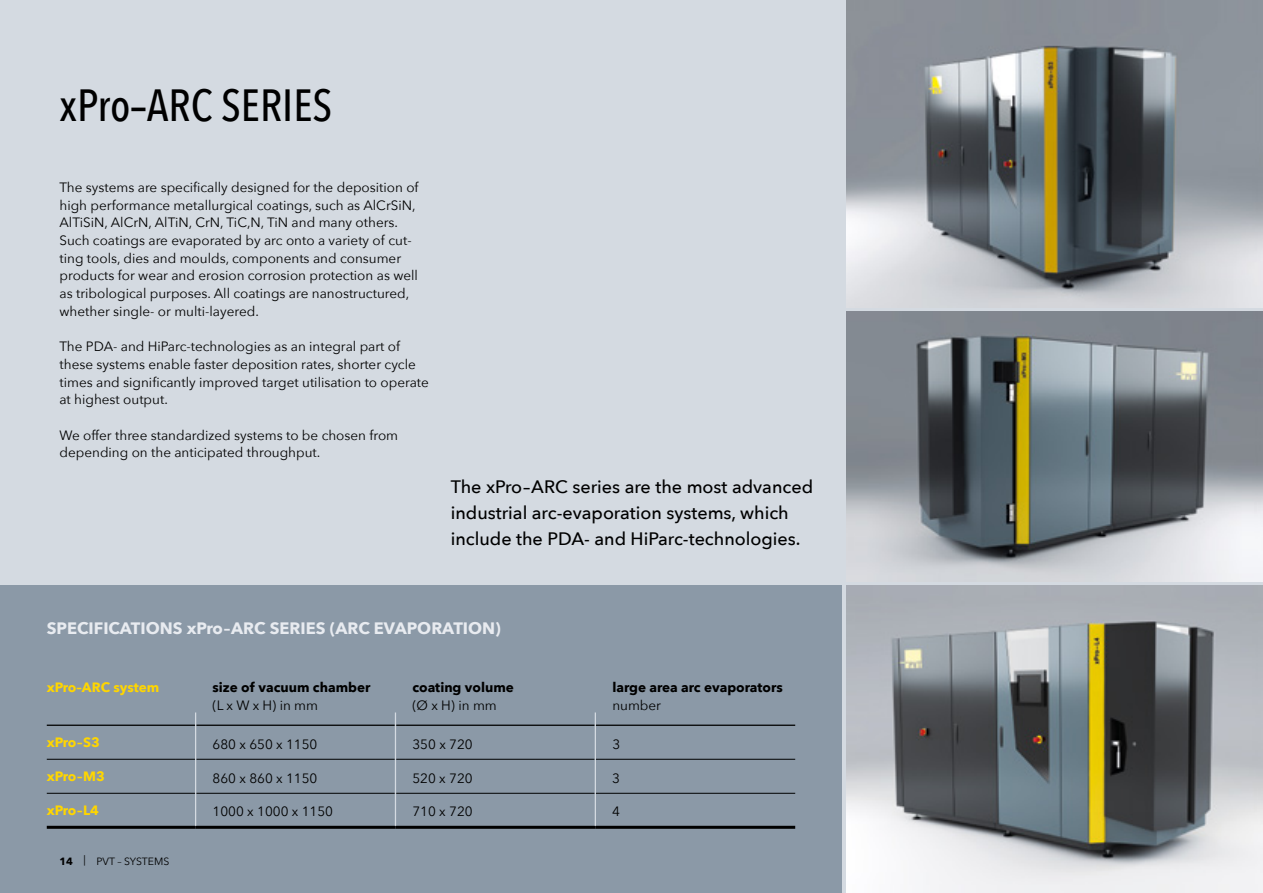
<style>
.page{position:relative;width:1263px;height:893px;background:#d4dae1}
.page>*{position:absolute;margin:0;border:0;box-sizing:border-box;transform-origin:0 0}
.t1{font:500 45px "Avenir Next Condensed";color:#000}
.t2{font:500 18px/26.2px "Avenir Next";color:#000}
.t3{font:700 16.5px "Avenir Next";color:#e8ebf0}
.t4{font:13.5px/17.7px "Avenir Next";color:#000}
.t5{font:700 13.5px "Avenir Next";color:#000}
.t6{font:700 13.5px "Avenir Next";color:#ffd600}
.t7{font:10.5px "Avenir Next";color:#000}
.s1{font-weight:700}
</style>
<div class="page">
<div style="left:0;top:586px;width:842px;height:307px;background:#8b99a7"></div>
<img style="left:846px;top:586px;width:417px;height:307px">
<img style="left:846px;top:0;width:417px;height:307px">
<img style="left:846px;top:312px;width:417px;height:269px">
<hr style="left:47px;top:725px;width:148px;height:1px;background:#000">
<hr style="left:196px;top:725px;width:199px;height:1px;background:#000">
<hr style="left:396px;top:725px;width:199px;height:1px;background:#000">
<hr style="left:596px;top:725px;width:199px;height:1px;background:#000">
<hr style="left:47px;top:759px;width:148px;height:1px;background:#000">
<hr style="left:396px;top:759px;width:199px;height:1px;background:#000">
<hr style="left:596px;top:759px;width:199px;height:1px;background:#000">
<hr style="left:47px;top:793px;width:148px;height:1px;background:#000">
<hr style="left:196px;top:793px;width:199px;height:1px;background:#000">
<hr style="left:396px;top:793px;width:199px;height:1px;background:#000">
<hr style="left:596px;top:793px;width:199px;height:1px;background:#000">
<hr style="left:47px;top:826px;width:149px;height:3px;background:#000">
<hr style="left:196px;top:826px;width:199px;height:3px;background:#000">
<hr style="left:395px;top:826px;width:200px;height:3px;background:#000">
<hr style="left:595px;top:826px;width:200px;height:3px;background:#000">
<hr style="left:196px;top:759px;width:199px;height:1px;background:#000">
<svg style="left:195px;top:712px;width:1px;height:13px"></svg>
<svg style="left:395px;top:712px;width:1px;height:13px"></svg>
<svg style="left:595px;top:712px;width:1px;height:13px"></svg>
<hr style="left:195px;top:725px;width:1px;height:34px;background:#d4dae1">
<hr style="left:395px;top:725px;width:1px;height:34px;background:#d4dae1">
<hr style="left:595px;top:725px;width:1px;height:34px;background:#d4dae1">
<hr style="left:195px;top:759px;width:1px;height:34px;background:#d4dae1">
<hr style="left:395px;top:759px;width:1px;height:34px;background:#d4dae1">
<hr style="left:595px;top:759px;width:1px;height:34px;background:#d4dae1">
<hr style="left:195px;top:793px;width:1px;height:33px;background:#d4dae1">
<hr style="left:395px;top:793px;width:1px;height:33px;background:#d4dae1">
<hr style="left:595px;top:793px;width:1px;height:33px;background:#d4dae1">
<h1 class="t1" style="left:60px;top:78px;width:274px">xPro–ARC SERIES</h1>
<p class="t4" style="left:60px;top:178px;width:361px">The systems are specifically designed for the deposition of high performance metallurgical coatings, such as AlCrSiN, AlTiSiN, AlCrN, AlTiN, CrN, TiC,N, TiN and many others.<br>Such coatings are evaporated by arc onto a variety of cut&shy;ting tools, dies and moulds, components and consumer products for wear and erosion corrosion protection as well as tribological purposes. All coatings are nanostructured, whether single- or multi-layered.</p>
<p class="t4" style="left:60px;top:337px;width:371px">The PDA- and HiParc-technologies as an integral part of these systems enable faster deposition rates, shorter cycle times and significantly improved target utilisation to operate at highest output.</p>
<p class="t4" style="left:60px;top:426px;width:340px">We offer three standardized systems to be chosen from depending on the anticipated throughput.</p>
<h2 class="t2" style="left:451px;top:473px;width:364px">The xPro–ARC series are the most advanced industrial arc-evaporation systems, which include the PDA- and HiParc-technologies.</h2>
<p class="t3" style="left:47px;top:614px;width:456px">SPECIFICATIONS xPro–ARC SERIES (ARC EVAPORATION)</p>
<p class="t6" style="left:47px;top:675px;width:114px">xPro–ARC system</p>
<p class="t5" style="left:213px;top:675px;width:159px">size of vacuum chamber</p>
<p class="t4" style="left:213px;top:696px;width:107px">(L x W x H) in mm</p>
<p class="t5" style="left:412px;top:675px;width:103px">coating volume</p>
<p class="t4" style="left:412px;top:696px;width:86px">(Ø x H) in mm</p>
<p class="t5" style="left:612px;top:675px;width:172px">large area arc evaporators</p>
<p class="t4" style="left:612px;top:696px;width:50px">number</p>
<p class="t6" style="left:47px;top:731px;width:55px">xPro–S3</p>
<p class="t4" style="left:213px;top:735px;width:106px">680 x 650 x 1150</p>
<p class="t4" style="left:412px;top:735px;width:62px">350 x 720</p>
<p class="t4" style="left:612px;top:735px;width:9px">3</p>
<p class="t6" style="left:47px;top:765px;width:60px">xPro–M3</p>
<p class="t4" style="left:213px;top:769px;width:106px">860 x 860 x 1150</p>
<p class="t4" style="left:412px;top:769px;width:62px">520 x 720</p>
<p class="t4" style="left:612px;top:769px;width:9px">3</p>
<p class="t6" style="left:47px;top:799px;width:54px">xPro–L4</p>
<p class="t4" style="left:213px;top:802px;width:122px">1000 x 1000 x 1150</p>
<p class="t4" style="left:412px;top:802px;width:62px">710 x 720</p>
<p class="t4" style="left:612px;top:802px;width:9px">4</p>
<p class="t7" style="left:60px;top:852px;width:111px"><span class="s1">14</span> | PVT – SYSTEMS</p>
</div>
